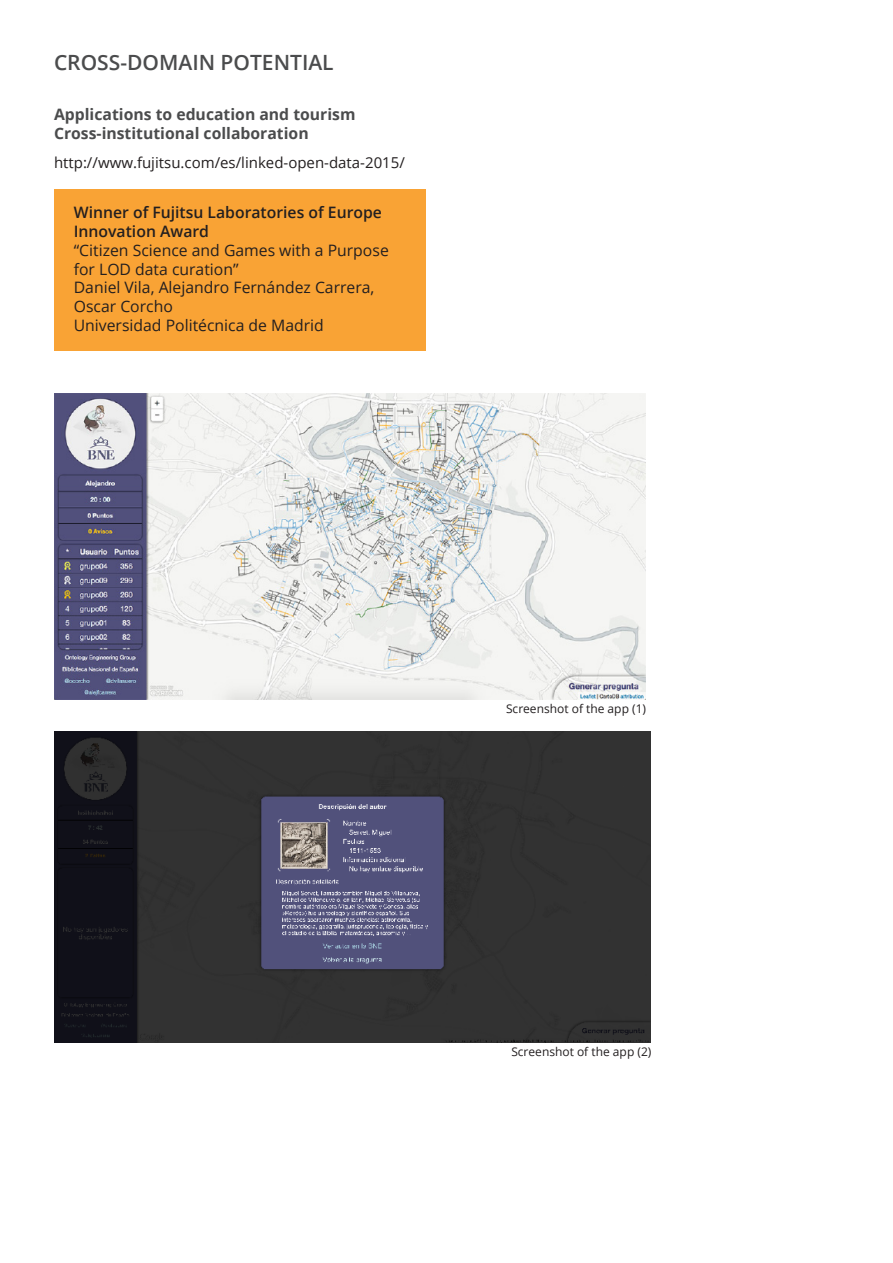
<style>
.page{position:relative;width:893px;height:1263px;background:#fff}
.page>*{position:absolute;margin:0;border:0;box-sizing:border-box;transform-origin:0 0}
.t1{font:600 21px "Open Sans";color:#4b4c4d}
.t2{font:15.75px/18.9px "Open Sans";color:#231f20}
.t3{font:700 15.75px "Open Sans";color:#4b4c4d}
.t4{font:600 15.75px/18.9px "Open Sans";color:#231f20}
.t5{font:15px "Open Sans";color:#231f20}
.t6{font:12px "Open Sans";color:#231f20}
</style>
<div class="page">
<img style="left:54px;top:393px;width:591px;height:307px">
<img style="left:54px;top:731px;width:597px;height:312px">
<div style="left:55px;top:189px;width:371px;height:162px;background:#f9a335"></div>
<p class="t1" style="left:54px;top:48px;width:281px">CROSS-DOMAIN POTENTIAL</p>
<p class="t3" style="left:54px;top:104px;width:303px">Applications to education and tourism</p>
<p class="t3" style="left:54px;top:123px;width:256px">Cross-institutional collaboration</p>
<p class="t5" style="left:54px;top:153px;width:352px">http://www.fujitsu.com/es/linked-open-data-2015/</p>
<p class="t4" style="left:74px;top:202px;width:310px">Winner of Fujitsu Laboratories of Europe<br>Innovation Award</p>
<p class="t2" style="left:74px;top:240px;width:317px">“Citizen Science and Games with a Purpose for LOD data curation”</p>
<p class="t2" style="left:74px;top:278px;width:302px">Daniel Vila, Alejandro Fernández Carrera,<br>Oscar Corcho</p>
<p class="t2" style="left:74px;top:316px;width:252px">Universidad Politécnica de Madrid</p>
<p class="t6" style="left:506px;top:700px;width:142px">Screenshot of the app (1)</p>
<p class="t6" style="left:511px;top:1044px;width:142px">Screenshot of the app (2)</p>
</div>
